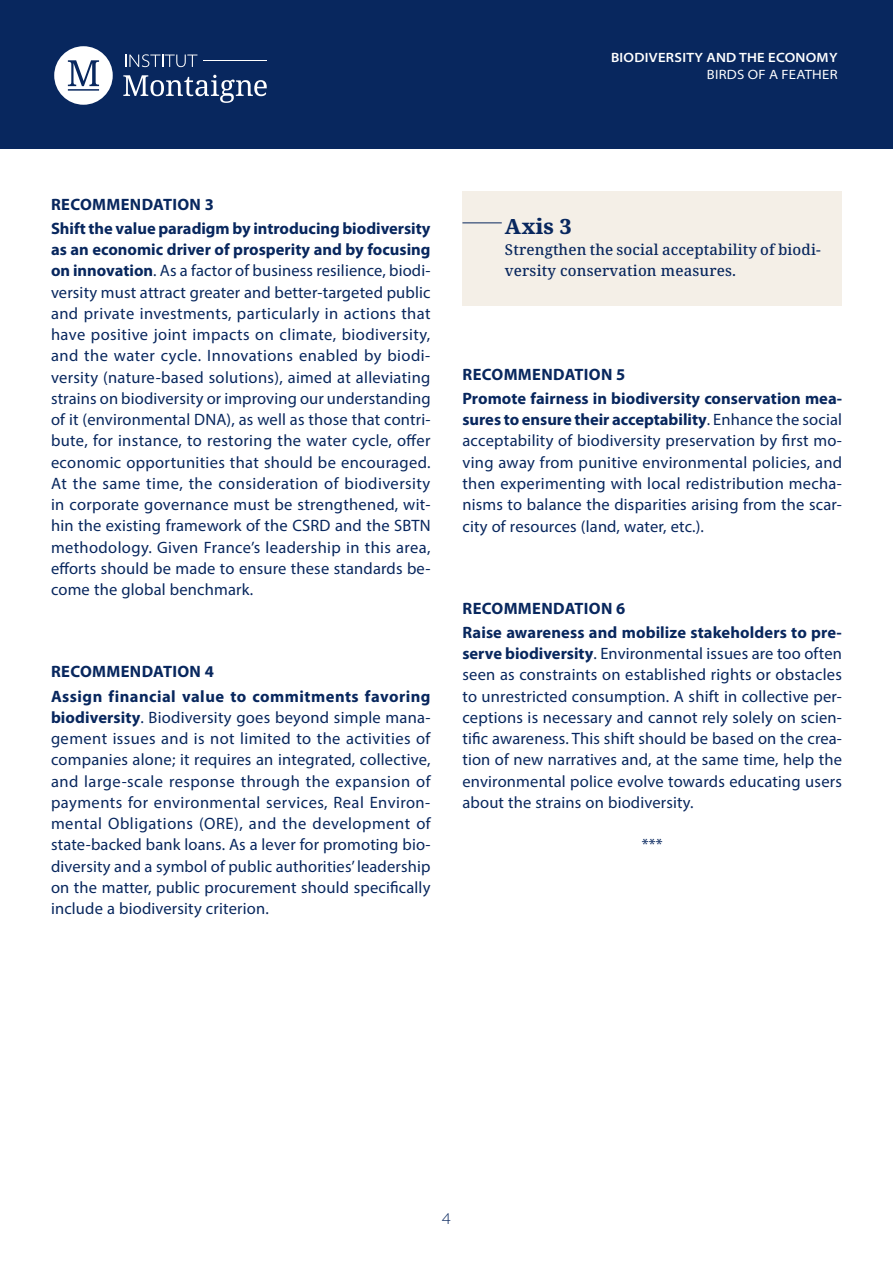
<style>
.page{position:relative;width:893px;height:1263px;background:#fff}
.page>*{position:absolute;margin:0;border:0;box-sizing:border-box;transform-origin:0 0}
.t1{font:800 21px "Noto Serif";color:#08275e}
.t2{font:16.5px/21.3px "Myriad Pro";letter-spacing:.01em;color:#08275e;text-align:justify}
.t3{font:700 16.5px/24.3px "Myriad Pro";letter-spacing:.01em;color:#08275e}
.t4{font:700 16.5px/24.3px "Myriad Pro";letter-spacing:.03em;color:#08275e}
.t5{font:300 semi-expanded 16.5px "Myriad Pro";color:#08275e}
.t6{font:500 15px/21.3px "Noto Serif";letter-spacing:.01em;color:#08275e}
.t7{font:600 semi-expanded 13.5px "Myriad Pro";letter-spacing:.02em;color:#fff}
.t8{font:semi-expanded 13.5px "Myriad Pro";letter-spacing:.02em;color:#fff}
.s1{font-weight:700}
</style>
<div class="page">
<div style="left:0;top:0;width:893px;height:149px;background:#08275e"></div>
<svg style="left:125px;top:54px;width:72px;height:13px"></svg>
<svg style="left:54px;top:46px;width:59px;height:59px"></svg>
<hr style="left:203px;top:60px;width:64px;height:1px;background:#fff">
<svg style="left:123px;top:75px;width:144px;height:28px"></svg>
<div style="left:462px;top:191px;width:380px;height:115px;background:#f4efe7"></div>
<hr style="left:462px;top:222px;width:40px;height:1px;background:#08275e">
<p class="t7" style="left:611px;top:49px;width:228px">BIODIVERSITY AND THE ECONOMY</p>
<p class="t8" style="left:707px;top:66px;width:132px">BIRDS OF A FEATHER</p>
<p class="t3" style="left:51px;top:191px;width:381px">RECOMMENDATION 3<br>Shift the value paradigm by introducing biodiversity</p>
<p class="t2" style="left:51px;top:239px;width:381px"><span class="s1">as an economic driver of prosperity and by focusing on innovation</span>. As a factor of business resilience, biodi&shy;versity must attract greater and better-targeted public and private investments, particularly in actions that have positive joint impacts on climate, biodiversity, and the water cycle. Innovations enabled by biodi&shy;versity (nature-based solutions), aimed at alleviating strains on biodiversity or improving our understanding of it (environmental DNA), as well as those that contri&shy;bute, for instance, to restoring the water cycle, offer economic opportunities that should be encouraged.<br>At the same time, the consideration of biodiversity in corporate governance must be strengthened, wit&shy;hin the existing framework of the CSRD and the SBTN methodology. Given France’s leadership in this area, efforts should be made to ensure these standards be&shy;come the global benchmark.</p>
<p class="t4" style="left:51px;top:659px;width:381px">RECOMMENDATION 4<br>Assign financial value to commitments favoring</p>
<p class="t2" style="left:51px;top:706px;width:381px"><span class="s1">biodiversity</span>. Biodiversity goes beyond simple mana&shy;gement issues and is not limited to the activities of companies alone; it requires an integrated, collective, and large-scale response through the expansion of payments for environmental services, Real Environ&shy;mental Obligations (ORE), and the development of state-backed bank loans. As a lever for promoting bio&shy;diversity and a symbol of public authorities’ leadership on the matter, public procurement should specifically include a biodiversity criterion.</p>
<p class="t1" style="left:505px;top:211px;width:68px">Axis 3</p>
<p class="t6" style="left:505px;top:240px;width:317px">Strengthen the social acceptability of biodi&shy;versity conservation measures.</p>
<p class="t3" style="left:462px;top:361px;width:381px">RECOMMENDATION 5<br>Promote fairness in biodiversity conservation mea-</p>
<p class="t2" style="left:462px;top:409px;width:381px"><span class="s1">sures to ensure their acceptability</span>. Enhance the social acceptability of biodiversity preservation by first mo&shy;ving away from punitive environmental policies, and then experimenting with local redistribution mecha&shy;nisms to balance the disparities arising from the scar&shy;city of resources (land, water, etc.).</p>
<p class="t3" style="left:462px;top:595px;width:381px">RECOMMENDATION 6<br>Raise awareness and mobilize stakeholders to pre-</p>
<p class="t2" style="left:462px;top:643px;width:381px"><span class="s1">serve biodiversity</span>. Environmental issues are too often seen as constraints on established rights or obstacles to unrestricted consumption. A shift in collective per&shy;ceptions is necessary and cannot rely solely on scien&shy;tific awareness. This shift should be based on the crea&shy;tion of new narratives and, at the same time, help the environmental police evolve towards educating users about the strains on biodiversity.</p>
<p class="t2" style="left:642px;top:834px;width:22px">***</p>
<p class="t5" style="left:442px;top:1209px;width:10px">4</p>
</div>
